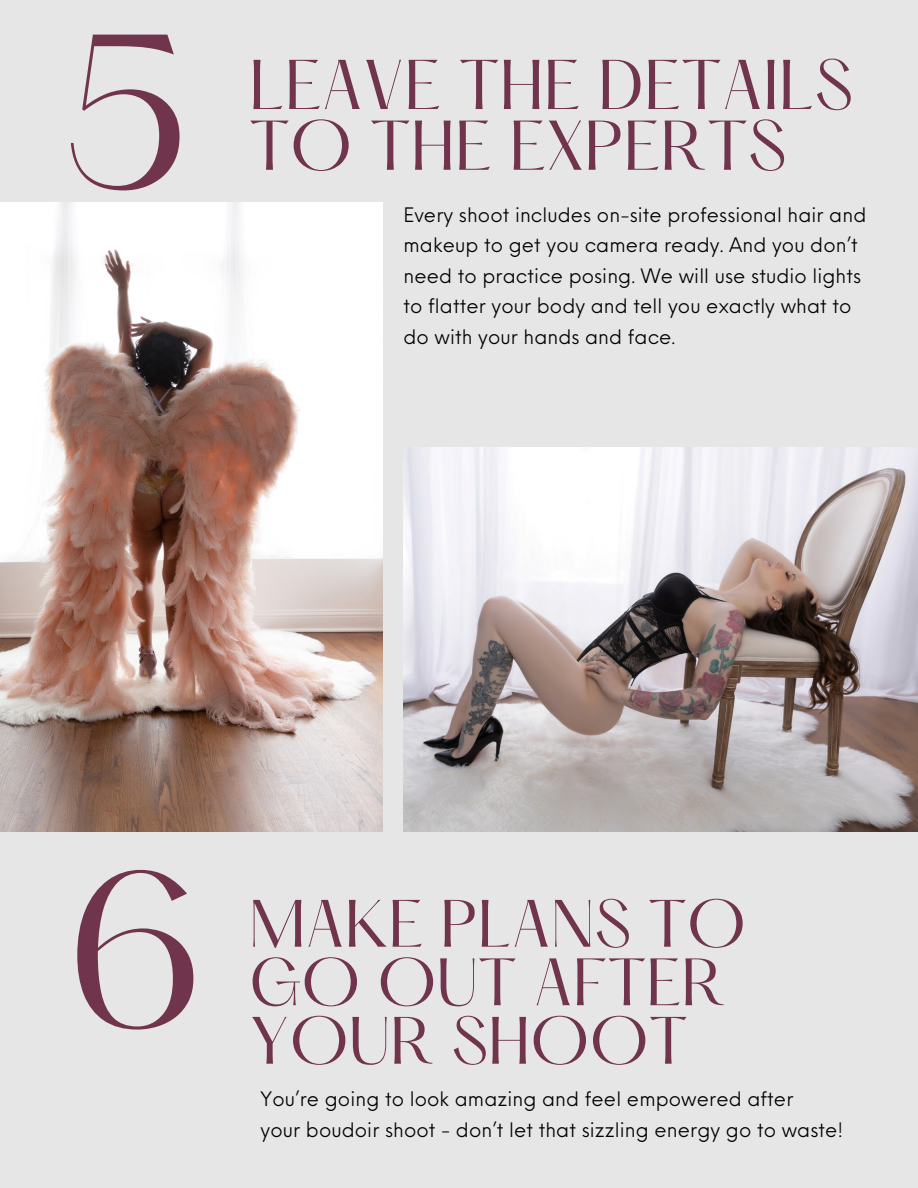
<style>
.page{position:relative;width:918px;height:1188px;background:#e6e6e6}
.page>*{position:absolute;margin:0;border:0;box-sizing:border-box;transform-origin:0 0}
.t1{font:190.05px "Hatton";color:#71344d}
.t2{font:61.5px "Hatton";color:#71344d}
.t3{font:58.5px "Hatton";color:#71344d}
.t4{font:19.5px/30.3px "Neue Einstellung";letter-spacing:.005em;color:#000}
</style>
<div class="page">
<img style="left:0;top:202px;width:382px;height:629px">
<img style="left:403px;top:447px;width:515px;height:384px">
<p class="t1" style="left:64px;top:23px;width:126px">5</p>
<p class="t2" style="left:249px;top:56px;width:606px">LEAVE THE DETAILS</p>
<p class="t2" style="left:249px;top:117px;width:539px">TO THE EXPERTS</p>
<p class="t4" style="left:403px;top:198px;width:464px">Every shoot includes on-site professional hair and makeup to get you camera ready. And you don’t need to practice posing. We will use studio lights to flatter your body and tell you exactly what to do with your hands and face.</p>
<p class="t1" style="left:64px;top:862px;width:145px">6</p>
<p class="t3" style="left:249px;top:896px;width:499px">MAKE PLANS TO</p>
<p class="t3" style="left:249px;top:955px;width:478px">GO OUT AFTER</p>
<p class="t3" style="left:249px;top:1013px;width:440px">YOUR SHOOT</p>
<p class="t4" style="left:261px;top:1082px;width:534px">You’re going to look amazing and feel empowered after</p>
<p class="t4" style="left:261px;top:1113px;width:584px">your boudoir shoot - don’t let that sizzling energy go to waste!</p>
</div>
